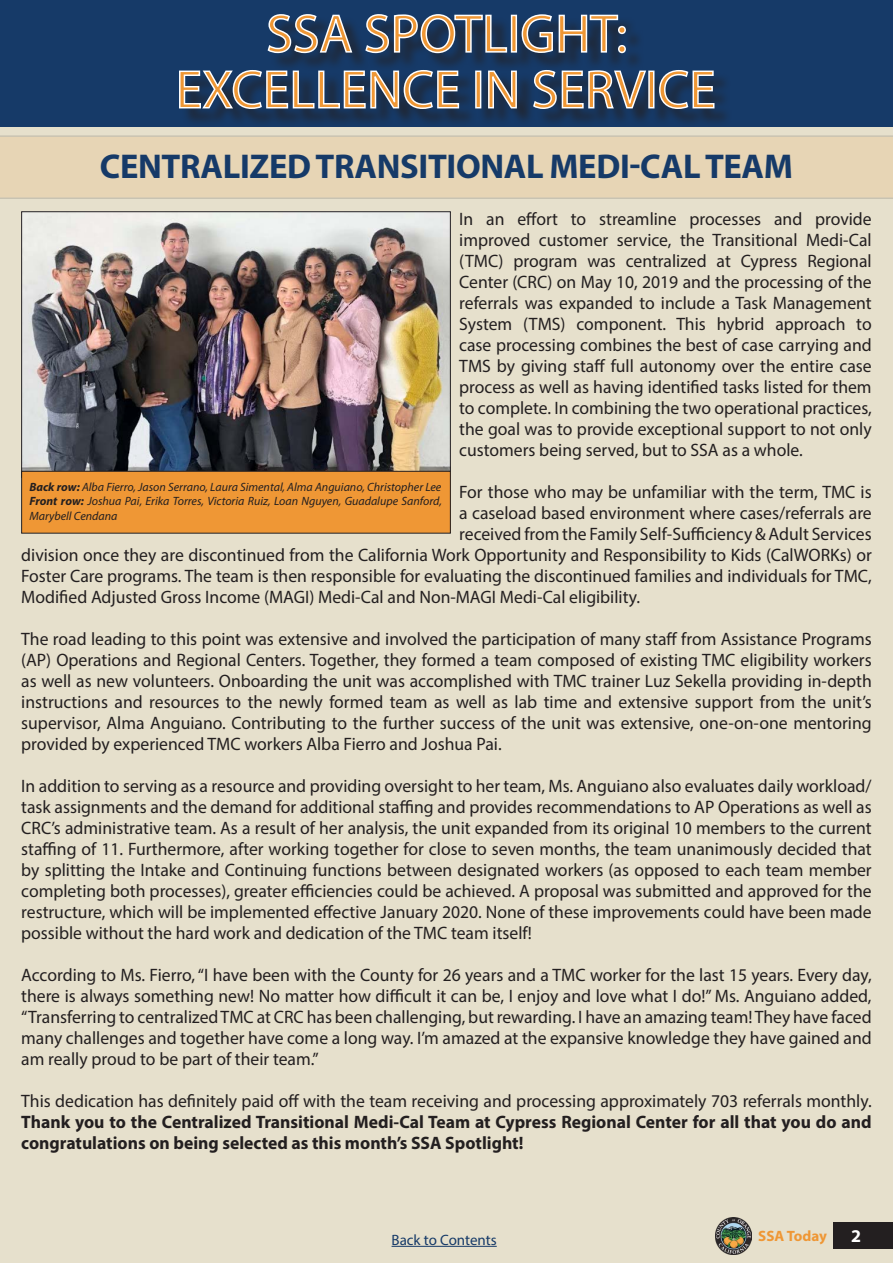
<style>
.page{position:relative;width:893px;height:1263px;background:#e6e0cc}
.page>*{position:absolute;margin:0;border:0;box-sizing:border-box;transform-origin:0 0}
.Article_Title{font:700 34.5px "Myriad Pro";letter-spacing:-.01em;color:#163a68}
.SSA_Article_Content{font:18px/21px "Myriad Pro";color:#231f20;text-align:justify}
.SSA_Article_Content-2{font:700 18px/21px "Myriad Pro";color:#231f20;text-align:justify}
.t1{font:700 18px "Myriad Pro";color:#fff}
.SSA_Article_Content-3{font:15px "Myriad Pro";color:#163a68}
.t2{font:700 15px "Myriad Pro";color:#ef9735}
.t3{font:italic 12px/14.4px "Myriad Pro";color:#231f20}
.s1{font-weight:700}
.s2{font-weight:400}
</style>
<div class="page">
<div style="left:834px;top:1222px;width:59px;height:26px;background:#231f20"></div>
<img style="left:715px;top:1217px;width:36px;height:37px">
<div style="left:0;top:0;width:893px;height:127px;background:#163a68"></div>
<div style="left:271px;top:16px;width:373px;height:56px;background:#231f20;opacity:.75"></div>
<svg style="left:267px;top:14px;width:360px;height:40px"></svg>
<div style="left:182px;top:72px;width:551px;height:55px;background:#231f20;opacity:.75"></div>
<svg style="left:179px;top:69px;width:536px;height:41px"></svg>
<hr style="left:392px;top:1246px;width:105px;height:1px;background:#163a68">
<img style="left:23px;top:213px;width:426px;height:258px">
<div style="left:22px;top:471px;width:428px;height:62px;background:#ef9735"></div>
<div style="left:21px;top:471px;width:430px;height:62px;border:1px solid #231f20"></div>
<div style="left:0;top:135px;width:893px;height:64px;background:#e7d5b5"></div>
<p class="Article_Title" style="left:100px;top:144px;width:695px">CENTRALIZED TRANSITIONAL MEDI-CAL TEAM</p>
<p class="t3" style="left:29px;top:479px;width:413px"><span class="s1">Back row:</span> Alba Fierro, Jason Serrano, Laura Simental, Alma Anguiano, Christopher Lee</p>
<p class="t3" style="left:29px;top:494px;width:414px"><span class="s1">Front row:</span> Joshua Pai, Erika Torres, Victoria Ruiz, Loan Nguyen, Guadalupe Sanford,<br>Marybell Cendana</p>
<p class="SSA_Article_Content" style="left:459px;top:208px;width:414px">In an effort to streamline processes and provide improved customer service, the Transitional Medi-Cal (TMC) program was centralized at Cypress Regional Center (CRC) on May 10, 2019 and the processing of the referrals was expanded to include a Task Management System (TMS) component. This hybrid approach to case processing combines the best of case carrying and TMS by giving staff full autonomy over the entire case process as well as having identified tasks listed for them to complete. In combining the two operational practices, the goal was to provide exceptional support to not only customers being served, but to SSA as a whole.</p>
<p class="SSA_Article_Content" style="left:459px;top:481px;width:414px">For those who may be unfamiliar with the term, TMC is a caseload based environment where cases/referrals are received from the Family Self-Sufficiency &amp; Adult Services</p>
<p class="SSA_Article_Content" style="left:21px;top:544px;width:852px">division once they are discontinued from the California Work Opportunity and Responsibility to Kids (CalWORKs) or Foster Care programs. The team is then responsible for evaluating the discontinued families and individuals for TMC, Modified Adjusted Gross Income (MAGI) Medi-Cal and Non-MAGI Medi-Cal eligibility.</p>
<p class="SSA_Article_Content" style="left:21px;top:628px;width:852px">The road leading to this point was extensive and involved the participation of many staff from Assistance Programs (AP) Operations and Regional Centers. Together, they formed a team composed of existing TMC eligibility workers as well as new volunteers. Onboarding the unit was accomplished with TMC trainer Luz Sekella providing in-depth instructions and resources to the newly formed team as well as lab time and extensive support from the unit’s supervisor, Alma Anguiano. Contributing to the further success of the unit was extensive, one-on-one mentoring provided by experienced TMC workers Alba Fierro and Joshua Pai.</p>
<p class="SSA_Article_Content" style="left:21px;top:775px;width:852px">In addition to serving as a resource and providing oversight to her team, Ms. Anguiano also evaluates daily workload/ task assignments and the demand for additional staffing and provides recommendations to AP Operations as well as CRC’s administrative team. As a result of her analysis, the unit expanded from its original 10 members to the current staffing of 11. Furthermore, after working together for close to seven months, the team unanimously decided that by splitting the Intake and Continuing functions between designated workers (as opposed to each team member completing both processes), greater efficiencies could be achieved. A proposal was submitted and approved for the restructure, which will be implemented effective January 2020. None of these improvements could have been made possible without the hard work and dedication of the TMC team itself!</p>
<p class="SSA_Article_Content" style="left:21px;top:964px;width:852px">According to Ms. Fierro, “I have been with the County for 26 years and a TMC worker for the last 15 years. Every day, there is always something new! No matter how difficult it can be, I enjoy and love what I do!” Ms. Anguiano added, “Transferring to centralized TMC at CRC has been challenging, but rewarding. I have an amazing team! They have faced many challenges and together have come a long way. I’m amazed at the expansive knowledge they have gained and am really proud to be part of their team.”</p>
<p class="SSA_Article_Content-2" style="left:21px;top:1089px;width:852px"><span class="s2">This dedication has definitely paid off with the team receiving and processing approximately 703 referrals monthly.<br></span>Thank you to the Centralized Transitional Medi-Cal Team at Cypress Regional Center for all that you do and congratulations on being selected as this month’s SSA Spotlight!</p>
<p class="SSA_Article_Content-3" style="left:392px;top:1230px;width:107px">Back to Contents</p>
<p class="t2" style="left:758px;top:1226px;width:70px">SSA Today</p>
<p class="t1" style="left:851px;top:1224px;width:11px">2</p>
</div>
